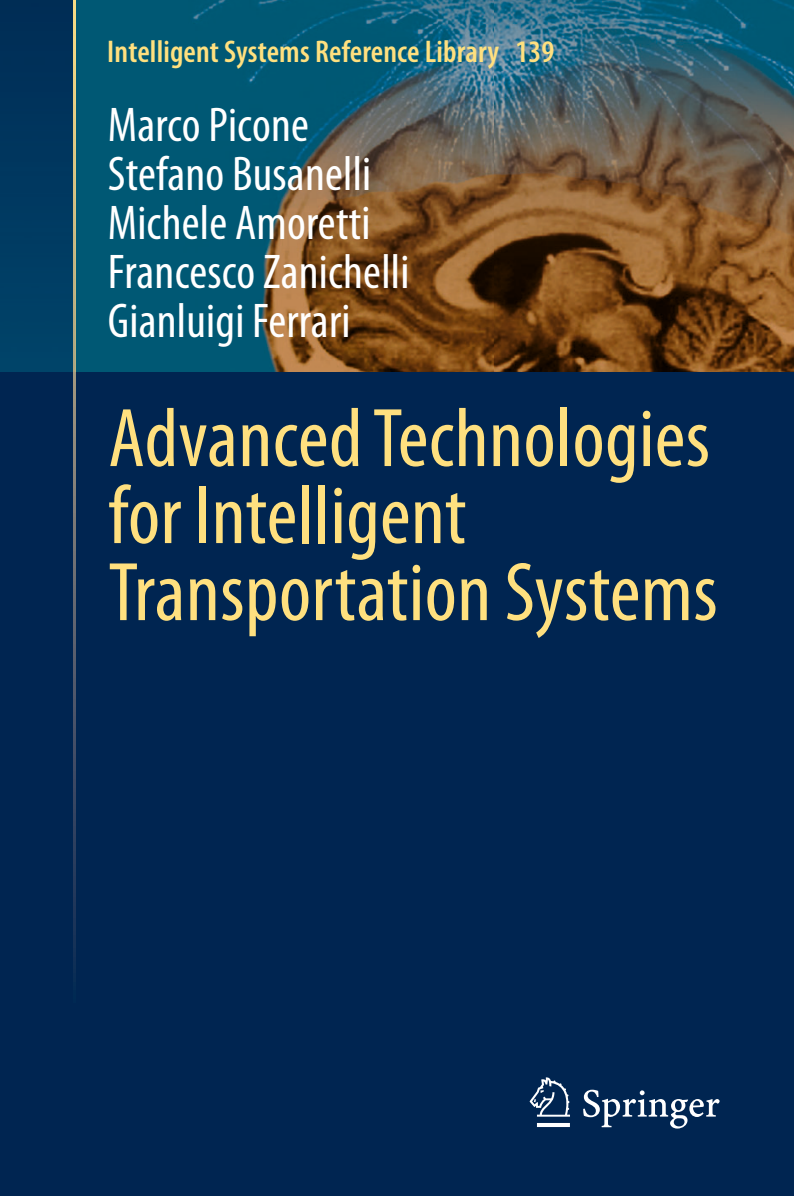
<style>
.page{position:relative;width:794px;height:1196px;background:#fff}
.page>*{position:absolute;margin:0;border:0;box-sizing:border-box;transform-origin:0 0}
.t1{font:condensed 84px/77px "Myriad Pro";letter-spacing:.005em;color:#ffe07f}
.t2{font:condensed 49px/49px "Myriad Pro";letter-spacing:.005em;color:#fff}
.t3{font:600 condensed 31.5px "Myriad Pro";letter-spacing:.005em;color:#ffe07f}
</style>
<div class="page">
<img style="left:75px;top:0;width:719px;height:372px">
<svg style="left:0;top:0;width:74px;height:372px;background:#00385f"></svg>
<div style="left:0;top:372px;width:794px;height:823px;background:#002551"></div>
<img style="left:74px;top:0;width:1px;height:372px">
<svg style="left:74px;top:372px;width:1px;height:601px"></svg>
<svg style="left:529px;top:1077px;width:190px;height:51px"></svg>
<p class="t3" style="left:107px;top:40px;width:448px">Intelligent Systems Reference Library 139</p>
<p class="t2" style="left:108px;top:105px;width:303px">Marco Picone<br>Stefano Busanelli<br>Michele Amoretti<br>Francesco Zanichelli<br>Gianluigi Ferrari</p>
<h1 class="t1" style="left:108px;top:407px;width:611px">Advanced Technologies for Intelligent<br>Transportation Systems</h1>
</div>
